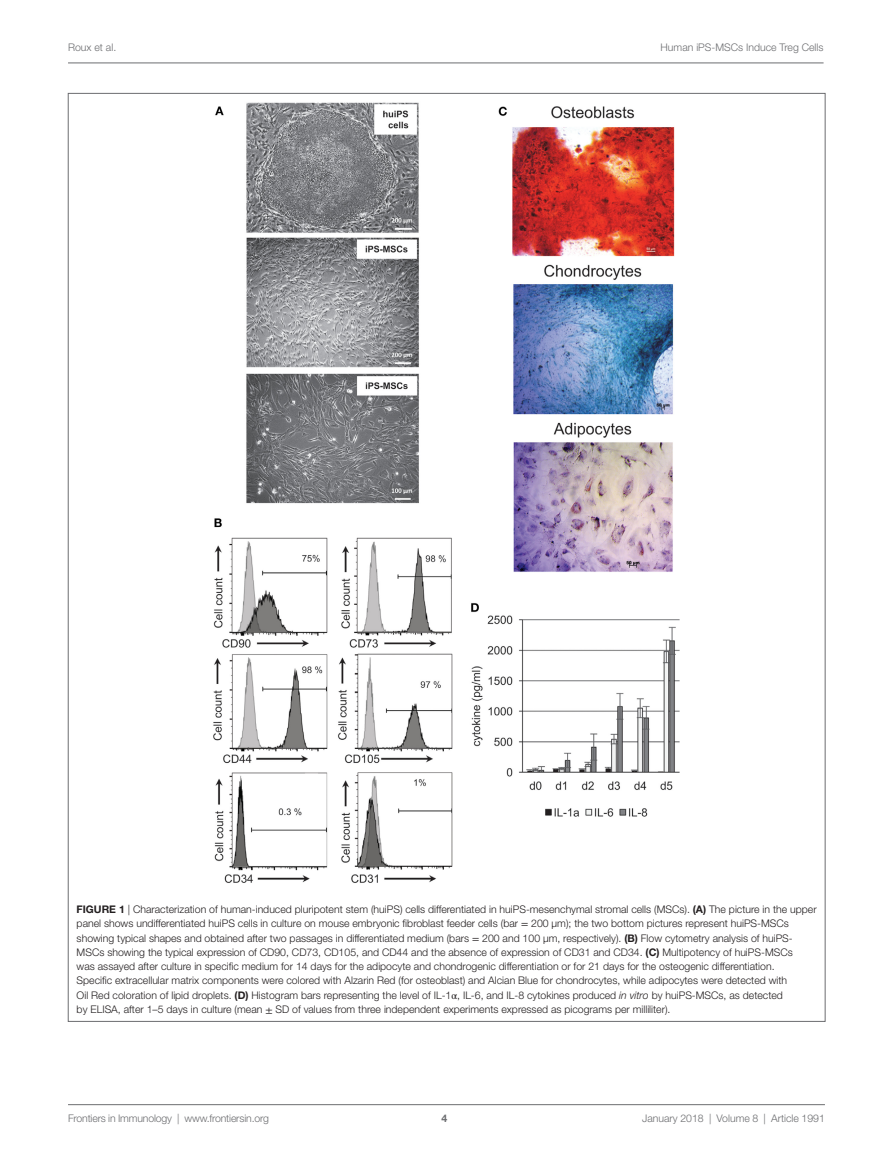
<style>
.page{position:relative;width:893px;height:1170px;background:#fff}
.page>*{position:absolute;margin:0;border:0;box-sizing:border-box;transform-origin:0 0}
.t1{font:300 10.5px/14.2px "Helvetica Neue LT Std";color:#231f20}
.t2{font:300 10.5px "Helvetica Neue LT Std";color:#6c6d70}
.t3{font:700 10.5px "Helvetica Neue LT Std";color:#6c6d70}
.s1{font-weight:700}
.s2{font-family:"STIX General";font-weight:400}
.s3{font-style:italic}
</style>
<div class="page">
<img style="left:213px;top:102px;width:467px;height:781px">
<hr style="left:68px;top:63px;width:756px;height:1px;background:#6c6d70">
<hr style="left:68px;top:1104px;width:757px;height:1px;background:#6c6d70">
<p class="t2" style="left:68px;top:41px;width:50px">Roux et al.</p>
<p class="t2" style="left:661px;top:41px;width:164px">Human iPS-MSCs Induce Treg Cells</p>
<p class="t1" style="left:77px;top:902px;width:741px"><span class="s1">FIGURE 1</span> | Characterization of human-induced pluripotent stem (huiPS) cells differentiated in huiPS-mesenchymal stromal cells (MSCs). <span class="s1">(A)</span> The picture in the upper panel shows undifferentiated huiPS cells in culture on mouse embryonic fibroblast feeder cells (bar <span class="s2">=</span> 200 µm); the two bottom pictures represent huiPS-MSCs showing typical shapes and obtained after two passages in differentiated medium (bars <span class="s2">=</span> 200 and 100 µm, respectively). <span class="s1">(B)</span> Flow cytometry analysis of huiPS-MSCs showing the typical expression of CD90, CD73, CD105, and CD44 and the absence of expression of CD31 and CD34. <span class="s1">(C)</span> Multipotency of huiPS-MSCs<br>was assayed after culture in specific medium for 14 days for the adipocyte and chondrogenic differentiation or for 21 days for the osteogenic differentiation.<br>Specific extracellular matrix components were colored with Alzarin Red (for osteoblast) and Alcian Blue for chondrocytes, while adipocytes were detected with<br>Oil Red coloration of lipid droplets. <span class="s1">(D)</span> Histogram bars representing the level of IL-1<span class="s2">α</span>, IL-6, and IL-8 cytokines produced <span class="s3">in vitro</span> by huiPS-MSCs, as detected<br>by ELISA, after 1–5 days in culture (mean <span class="s2">±</span> SD of values from three independent experiments expressed as picograms per milliliter).</p>
<p class="t2" style="left:68px;top:1111px;width:203px">Frontiers in Immunology | www.frontiersin.org</p>
<p class="t2" style="left:642px;top:1111px;width:184px">January 2018 | Volume 8 | Article 1991</p>
<p class="t3" style="left:441px;top:1111px;width:7px">4</p>
</div>
